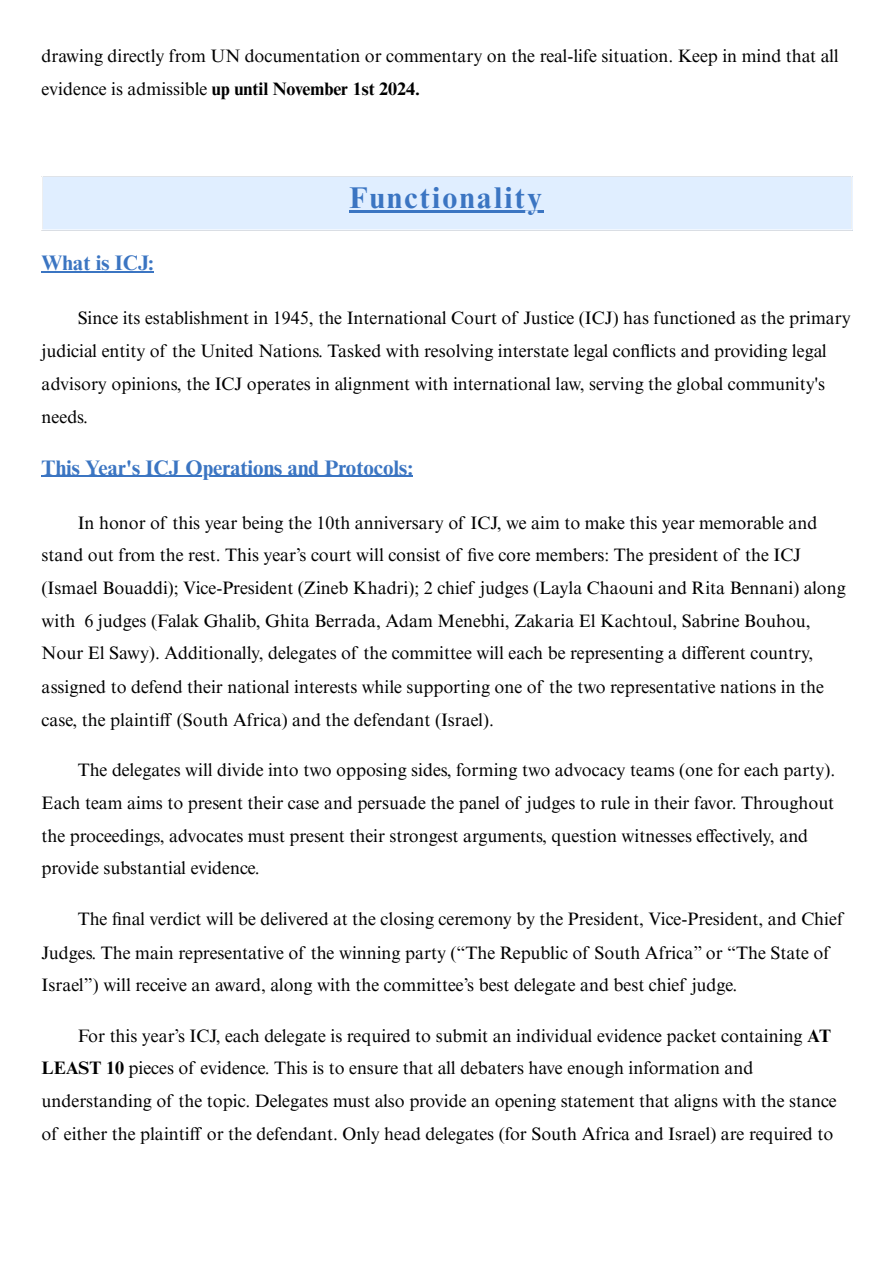
<style>
.page{position:relative;width:894px;height:1263px;background:#fff}
.page>*{position:absolute;margin:0;border:0;box-sizing:border-box;transform-origin:0 0}
.t1{font:700 30px "Times NRMT Pro";letter-spacing:.075em;color:#3b75c2}
.t2{font:700 21px "Times NRMT Pro";color:#3b75c2}
.t3{font:18px/32.7px "Times NRMT Pro";color:#000}
.s1{font-weight:700}
</style>
<div class="page">
<hr style="left:42px;top:271px;width:112px;height:1px;background:#3b75c2">
<hr style="left:42px;top:476px;width:371px;height:1px;background:#3b75c2">
<div style="left:42px;top:176px;width:809px;height:54px;background:#e0eeff"></div>
<hr style="left:349px;top:210px;width:195px;height:3px;background:#3b75c2">
<hr style="left:42px;top:177px;width:1px;height:52px;background:#fff">
<hr style="left:850px;top:177px;width:2px;height:52px;background:#fff">
<hr style="left:42px;top:176px;width:810px;height:1px;background:#fff">
<hr style="left:42px;top:229px;width:810px;height:2px;background:#fff">
<p class="t3" style="left:42px;top:42px;width:798px">drawing directly from UN documentation or commentary on the real-life situation. Keep in mind that all evidence is admissible <span class="s1">up until November 1st 2024.</span></p>
<h2 class="t2" style="left:42px;top:255px;width:114px">What is ICJ:</h2>
<p class="t1" style="left:349px;top:187px;width:194px">Functionality</p>
<p class="t3" style="left:42px;top:304px;width:810px;text-indent:36px">Since its establishment in 1945, the International Court of Justice (ICJ) has functioned as the primary judicial entity of the United Nations. Tasked with resolving interstate legal conflicts and providing legal advisory opinions, the ICJ operates in alignment with international law, serving the global community's needs.</p>
<h2 class="t2" style="left:42px;top:460px;width:373px">This Year's ICJ Operations and Protocols:</h2>
<p class="t3" style="left:42px;top:508px;width:805px;text-indent:36px">In honor of this year being the 10th anniversary of ICJ, we aim to make this year memorable and stand out from the rest. This year’s court will consist of five core members: The president of the ICJ (Ismael Bouaddi); Vice-President (Zineb Khadri); 2 chief judges (Layla Chaouni and Rita Bennani) along with 6 judges (Falak Ghalib, Ghita Berrada, Adam Menebhi, Zakaria El Kachtoul, Sabrine Bouhou, Nour El Sawy). Additionally, delegates of the committee will each be representing a different country, assigned to defend their national interests while supporting one of the two representative nations in the case, the plaintiff (South Africa) and the defendant (Israel).</p>
<p class="t3" style="left:42px;top:756px;width:794px;text-indent:36px">The delegates will divide into two opposing sides, forming two advocacy teams (one for each party).<br>Each team aims to present their case and persuade the panel of judges to rule in their favor. Throughout the proceedings, advocates must present their strongest arguments, question witnesses effectively, and provide substantial evidence.</p>
<p class="t3" style="left:42px;top:904px;width:802px;line-height:33.2px;text-indent:36px">The final verdict will be delivered at the closing ceremony by the President, Vice-President, and Chief<br>Judges. The main representative of the winning party (“The Republic of South Africa” or “The State of<br>Israel”) will receive an award, along with the committee’s best delegate and best chief judge.</p>
<p class="t3" style="left:42px;top:1021px;width:796px;text-indent:36px">For this year’s ICJ, each delegate is required to submit an individual evidence packet containing <span class="s1">AT LEAST 10</span> pieces of evidence. This is to ensure that all debaters have enough information and understanding of the topic. Delegates must also provide an opening statement that aligns with the stance of either the plaintiff or the defendant. Only head delegates (for South Africa and Israel) are required to</p>
</div>
